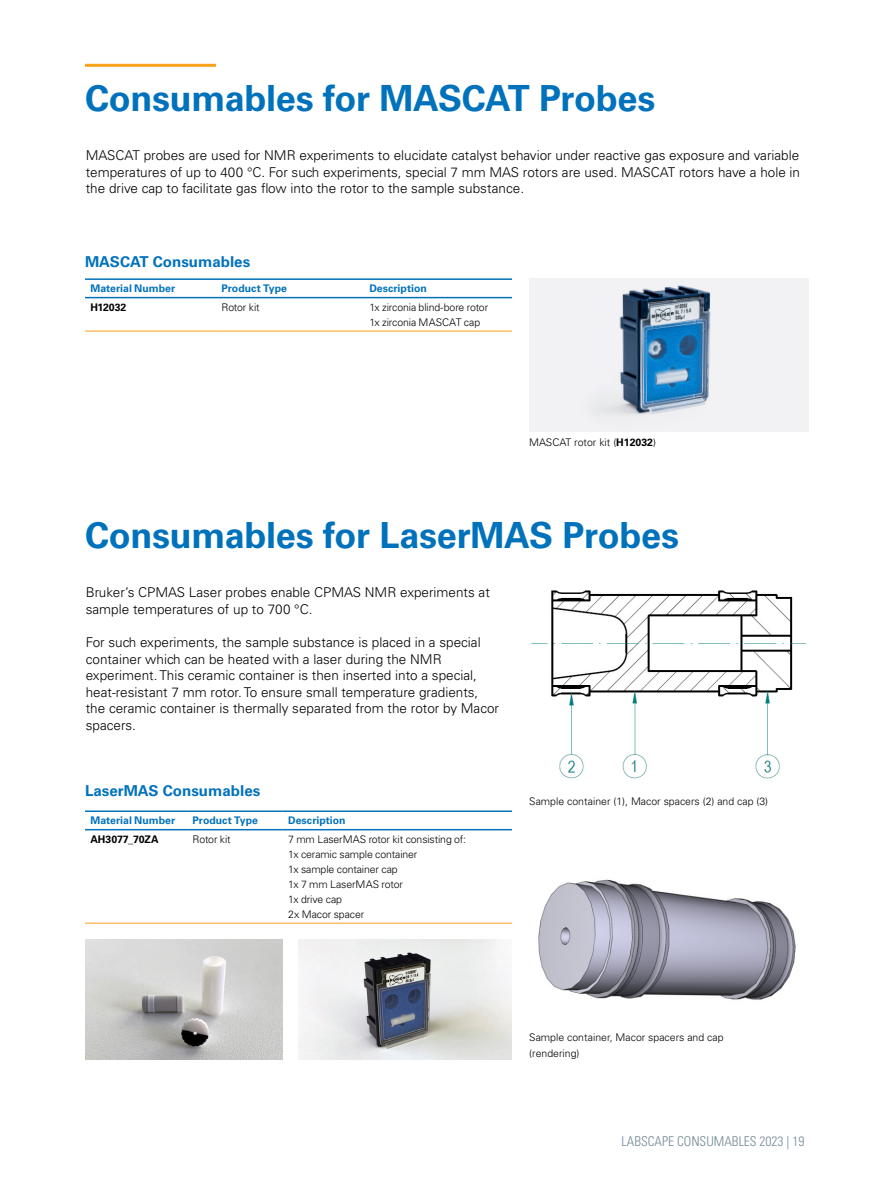
<style>
.page{position:relative;width:893px;height:1187px;background:#fff}
.page>*{position:absolute;margin:0;border:0;box-sizing:border-box;transform-origin:0 0}
.t1{font:700 36px "Univers LT Std";letter-spacing:-.01em;color:#0072bc}
.t2{font:700 15px "Univers LT Std";color:#0072bc}
.t3{font:300 13.5px/16.5px "Univers LT Std";color:#000}
.t4{font:300 condensed 13.5px "Univers LT Std";color:#748a96}
.t5{font:300 10.5px/15px "Univers LT Std";letter-spacing:-.005em;color:#000}
.t6{font:700 10.5px "Univers LT Std";color:#0072bc}
.t7{font:700 10.5px "Univers LT Std";letter-spacing:-.005em;color:#000}
.s1{font-weight:700}
</style>
<div class="page">
<hr style="left:85px;top:331px;width:131px;height:1px;background:#faa21b">
<hr style="left:216px;top:331px;width:148px;height:1px;background:#faa21b">
<hr style="left:364px;top:331px;width:148px;height:1px;background:#faa21b">
<hr style="left:85px;top:278px;width:131px;height:2px;background:#0072bc">
<hr style="left:216px;top:278px;width:148px;height:2px;background:#0072bc">
<hr style="left:364px;top:278px;width:148px;height:2px;background:#0072bc">
<hr style="left:85px;top:297px;width:131px;height:1px;background:#0072bc">
<hr style="left:216px;top:297px;width:148px;height:1px;background:#0072bc">
<hr style="left:364px;top:297px;width:148px;height:1px;background:#0072bc">
<hr style="left:85px;top:922px;width:102px;height:1px;background:#faa21b">
<hr style="left:187px;top:922px;width:96px;height:1px;background:#faa21b">
<hr style="left:283px;top:922px;width:229px;height:1px;background:#faa21b">
<hr style="left:85px;top:810px;width:102px;height:2px;background:#0072bc">
<hr style="left:187px;top:810px;width:96px;height:2px;background:#0072bc">
<hr style="left:283px;top:810px;width:229px;height:2px;background:#0072bc">
<hr style="left:85px;top:828px;width:102px;height:2px;background:#0072bc">
<hr style="left:187px;top:828px;width:96px;height:2px;background:#0072bc">
<hr style="left:283px;top:828px;width:229px;height:2px;background:#0072bc">
<img style="left:529px;top:278px;width:279px;height:153px">
<img style="left:538px;top:879px;width:258px;height:121px">
<img style="left:531px;top:590px;width:275px;height:189px">
<img style="left:85px;top:939px;width:198px;height:120px">
<img style="left:299px;top:939px;width:213px;height:120px">
<hr style="left:85px;top:64px;width:131px;height:3px;background:#faa21b">
<h1 class="t1" style="left:85px;top:77px;width:572px">Consumables for MASCAT Probes</h1>
<p class="t3" style="left:86px;top:147px;width:716px;text-align:justify">MASCAT probes are used for NMR experiments to elucidate catalyst behavior under reactive gas exposure and variable temperatures of up to 400 °C. For such experiments, special 7 mm MAS rotors are used. MASCAT rotors have a hole in the drive cap to facilitate gas flow into the rotor to the sample substance.</p>
<p class="t2" style="left:85px;top:252px;width:167px">MASCAT Consumables</p>
<p class="t6" style="left:90px;top:282px;width:86px">Material Number</p>
<p class="t6" style="left:221px;top:282px;width:67px">Product Type</p>
<p class="t6" style="left:369px;top:282px;width:59px">Description</p>
<p class="t7" style="left:90px;top:301px;width:37px">H12032</p>
<p class="t5" style="left:221px;top:299px;width:40px">Rotor kit</p>
<p class="t5" style="left:369px;top:299px;width:120px">1x zirconia blind-bore rotor<br>1x zirconia MASCAT cap</p>
<p class="t5" style="left:529px;top:434px;width:128px">MASCAT rotor kit (<span class="s1">H12032</span>)</p>
<h1 class="t1" style="left:85px;top:514px;width:595px">Consumables for LaserMAS Probes</h1>
<p class="t3" style="left:86px;top:584px;width:406px">Bruker’s CPMAS Laser probes enable CPMAS NMR experiments at sample temperatures of up to 700 °C.</p>
<p class="t3" style="left:86px;top:634px;width:415px">For such experiments, the sample substance is placed in a special container which can be heated with a laser during the NMR experiment. This ceramic container is then inserted into a special, heat-resistant 7 mm rotor. To ensure small temperature gradients, the ceramic container is thermally separated from the rotor by Macor spacers.</p>
<p class="t2" style="left:85px;top:781px;width:177px">LaserMAS Consumables</p>
<p class="t6" style="left:90px;top:814px;width:86px">Material Number</p>
<p class="t6" style="left:193px;top:814px;width:67px">Product Type</p>
<p class="t6" style="left:288px;top:814px;width:59px">Description</p>
<p class="t7" style="left:90px;top:832px;width:70px">AH3077_70ZA</p>
<p class="t5" style="left:193px;top:831px;width:40px">Rotor kit</p>
<p class="t5" style="left:288px;top:831px;width:179px">7 mm LaserMAS rotor kit consisting of:<br>1x ceramic sample container<br>1x sample container cap<br>1x 7 mm LaserMAS rotor<br>1x drive cap<br>2x Macor spacer</p>
<p class="t5" style="left:529px;top:794px;width:240px">Sample container (1), Macor spacers (2) and cap (3)</p>
<p class="t5" style="left:529px;top:1028px;width:196px;line-height:16.5px">Sample container, Macor spacers and cap (rendering)</p>
<p class="t4" style="left:622px;top:1132px;width:184px">LABSCAPE CONSUMABLES 2023 | 19</p>
</div>
